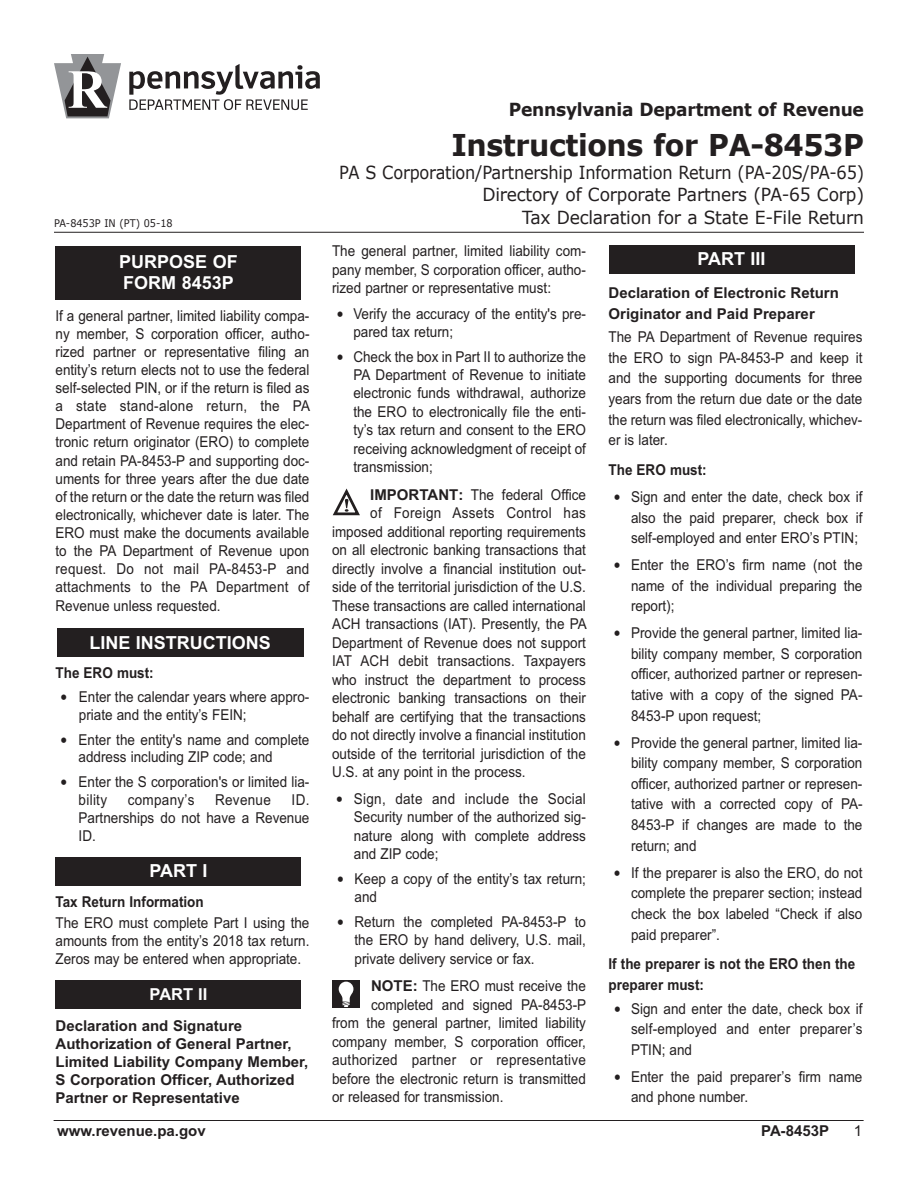
<style>
.page{position:relative;width:918px;height:1188px;background:#fff}
.page>*{position:absolute;margin:0;border:0;box-sizing:border-box;transform-origin:0 0}
.t1{font:700 30px "Verdana";letter-spacing:-.015em;color:#231f20;scale:.95 1}
.t2{font:18px/22.5px "Verdana";letter-spacing:-.015em;color:#231f20;text-align:right;scale:.9 1}
.t3{font:700 18px/21px "Arial";color:#fff}
.t4{font:18px "Verdana";letter-spacing:-.015em;color:#231f20;scale:.95 1}
.t5{font:700 18px "Verdana";letter-spacing:-.015em;color:#231f20;scale:.95 1}
.t6{font:700 16.5px "Arial";color:#fff}
.t7{font:15px/18.1px "Arial";color:#231f20;text-align:justify;scale:.9 1}
.t8{font:700 15px/18.1px "Arial";color:#231f20}
.t9{font:700 15px/20.7px "Arial";color:#231f20;scale:.9 1}
.t10{font:15px "Arial";letter-spacing:.02em;color:#231f20;scale:.9 1}
.t11{font:15px "Arial";color:#231f20}
.t12{font:10.5px "Verdana";color:#231f20;scale:.92 1}
.s1{font-family:"Verdana"}
.s2{font-weight:700}
</style>
<div class="page">
<hr style="left:54px;top:1120px;width:810px;height:1px;background:#231f20">
<div style="left:56px;top:246px;width:246px;height:54px;background:#231f20"></div>
<div style="left:57px;top:628px;width:246px;height:29px;background:#231f20"></div>
<div style="left:56px;top:857px;width:246px;height:29px;background:#231f20"></div>
<div style="left:56px;top:980px;width:246px;height:29px;background:#231f20"></div>
<div style="left:609px;top:246px;width:246px;height:28px;background:#231f20"></div>
<div style="left:333px;top:981px;width:27px;height:27px;background:#231f20"></div>
<svg style="left:339px;top:982px;width:14px;height:25px"></svg>
<svg style="left:332px;top:489px;width:28px;height:27px"></svg>
<hr style="left:54px;top:232px;width:810px;height:1px;background:#231f20">
<svg style="left:129px;top:64px;width:191px;height:46px"></svg>
<svg style="left:54px;top:54px;width:67px;height:64px"></svg>
<p class="t12" style="left:54px;top:216px;width:131px">PA-8453P IN (PT) 05-18</p>
<p class="t3" style="left:119px;top:253px;width:120px">PURPOSE OF<br>FORM 8453P</p>
<p class="t7" style="left:56px;top:308px;width:285px">If a general partner, limited liability compa&shy;ny member, S corporation officer, autho&shy;rized partner or representative filing an entity’s return elects not to use the federal self-selected PIN, or if the return is filed as a state stand-alone return, the PA Department of Revenue requires the elec&shy;tronic return originator (ERO) to complete and retain PA-8453-P and supporting doc&shy;uments for three years after the due date of the return or the date the return was filed electronically, whichever date is later. The ERO must make the documents available to the PA Department of Revenue upon request. Do not mail PA-8453-P and attachments to the PA Department of Revenue unless requested.</p>
<p class="t3" style="left:89px;top:634px;width:183px">LINE INSTRUCTIONS</p>
<p class="t9" style="left:56px;top:664px;width:111px">The ERO must:</p>
<p class="t7" style="left:79px;top:690px;width:258px;line-height:17.7px;text-indent:-19px"><span class="s1">•</span> Enter the calendar years where appro&shy;priate and the entity’s FEIN;</p>
<p class="t7" style="left:79px;top:732px;width:258px;line-height:17.7px;text-indent:-18px"><span class="s1">•</span> Enter the entity's name and complete address including ZIP code; and</p>
<p class="t7" style="left:79px;top:774px;width:258px;line-height:17.7px;text-indent:-18px"><span class="s1">•</span> Enter the S corporation's or limited lia&shy;bility</p>
<p class="t10" style="left:128px;top:794px;width:76px">company’s</p>
<p class="t10" style="left:215px;top:794px;width:64px">Revenue</p>
<p class="t7" style="left:79px;top:792px;width:258px;text-indent:213px">ID.<br>Partnerships do not have a Revenue ID.</p>
<p class="t3" style="left:149px;top:862px;width:60px">PART I</p>
<p class="t9" style="left:56px;top:893px;width:166px">Tax Return Information</p>
<p class="t7" style="left:56px;top:915px;width:284px">The ERO must complete Part I using the amounts from the entity’s 2018 tax return.<br>Zeros may be entered when appropriate.</p>
<p class="t6" style="left:150px;top:988px;width:59px">PART II</p>
<p class="t8" style="left:56px;top:1018px;width:254px">Declaration and Signature<br>Authorization of General Partner,<br>Limited Liability Company Member,<br>S Corporation Officer, Authorized<br>Partner or Representative</p>
<p class="t5" style="left:509px;top:98px;width:375px">Pennsylvania Department of Revenue</p>
<h1 class="t1" style="left:451px;top:126px;width:436px">Instructions for PA-8453P</h1>
<p class="t2" style="left:339px;top:160px;width:585px">PA S Corporation/Partnership Information Return (PA-20S/PA-65)<br>Directory of Corporate Partners (PA-65 Corp)</p>
<p class="t4" style="left:522px;top:206px;width:362px">Tax Declaration for a State E-File Return</p>
<p class="t7" style="left:332px;top:243px;width:284px">The general partner, limited liability com&shy;pany member, S corporation officer, autho&shy;rized partner or representative must:</p>
<p class="t7" style="left:353px;top:306px;width:260px;text-indent:-17px"><span class="s1">•</span> Verify the accuracy of the entity's pre&shy;pared tax return;</p>
<p class="t7" style="left:353px;top:349px;width:260px;text-indent:-17px"><span class="s1">•</span> Check the box in Part II to authorize the PA Department of Revenue to initiate electronic funds withdrawal, authorize the ERO to electronically file the enti&shy;ty’s tax return and consent to the ERO receiving acknowledgment of receipt of transmission;</p>
<p class="t7" style="left:370px;top:487px;width:241px"><span class="s2">IMPORTANT:</span> The federal Office</p>
<p class="t10" style="left:370px;top:508px;width:241px">of Foreign Assets Control has</p>
<p class="t7" style="left:332px;top:524px;width:284px">imposed additional reporting requirements</p>
<p class="t7" style="left:332px;top:542px;width:284px">on all electronic banking transactions that</p>
<p class="t7" style="left:332px;top:561px;width:284px">directly involve a financial institution out-</p>
<p class="t7" style="left:332px;top:579px;width:284px">side of the territorial jurisdiction of the U.S.</p>
<p class="t7" style="left:332px;top:598px;width:284px">These transactions are called international</p>
<p class="t7" style="left:332px;top:616px;width:285px">ACH transactions (IAT). Presently, the PA</p>
<p class="t7" style="left:332px;top:635px;width:284px">Department of Revenue does not support</p>
<p class="t7" style="left:332px;top:653px;width:284px">IAT ACH debit transactions. Taxpayers</p>
<p class="t7" style="left:332px;top:672px;width:284px">who instruct the department to process</p>
<p class="t7" style="left:332px;top:691px;width:284px">electronic banking transactions on their</p>
<p class="t7" style="left:332px;top:709px;width:284px">behalf are certifying that the transactions</p>
<p class="t7" style="left:332px;top:728px;width:284px">do not directly involve a financial institution</p>
<p class="t7" style="left:332px;top:746px;width:284px">outside of the territorial jurisdiction of the</p>
<p class="t7" style="left:332px;top:765px;width:217px">U.S. at any point in the process.</p>
<p class="t7" style="left:354px;top:791px;width:259px;text-indent:-18px"><span class="s1">•</span> Sign, date and include the Social Security number of the authorized sig&shy;nature along with complete address and ZIP code;</p>
<p class="t7" style="left:355px;top:871px;width:259px;text-indent:-18px"><span class="s1">•</span> Keep a copy of the entity’s tax return; and</p>
<p class="t7" style="left:355px;top:914px;width:259px;text-indent:-18px"><span class="s1">•</span> Return the completed PA-8453-P to the ERO by hand delivery, U.S. mail, private delivery service or fax.</p>
<p class="t7" style="left:371px;top:978px;width:240px"><span class="s2">NOTE:</span> The ERO must receive the</p>
<p class="t7" style="left:371px;top:997px;width:241px">completed and signed PA-8453-P</p>
<p class="t7" style="left:332px;top:1015px;width:284px">from the general partner, limited liability</p>
<p class="t7" style="left:332px;top:1034px;width:284px">company member, S corporation officer,</p>
<p class="t10" style="left:332px;top:1055px;width:284px">authorized partner or representative</p>
<p class="t7" style="left:332px;top:1071px;width:284px">before the electronic return is transmitted</p>
<p class="t7" style="left:332px;top:1089px;width:192px">or released for transmission.</p>
<p class="t3" style="left:697px;top:250px;width:70px">PART III</p>
<p class="t8" style="left:609px;top:284px;width:232px;line-height:20.7px">Declaration of Electronic Return<br>Originator and Paid Preparer</p>
<p class="t7" style="left:609px;top:328px;width:284px;line-height:20.7px">The PA Department of Revenue requires the ERO to sign PA-8453-P and keep it and the supporting documents for three years from the return due date or the date the return was filed electronically, whichev&shy;er is later.</p>
<p class="t9" style="left:609px;top:461px;width:111px">The ERO must:</p>
<p class="t7" style="left:631px;top:488px;width:259px;line-height:20.4px;text-indent:-18px"><span class="s1">•</span> Sign and enter the date, check box if also the paid preparer, check box if self-employed and enter ERO’s PTIN;</p>
<p class="t7" style="left:631px;top:556px;width:259px;line-height:20.4px;text-indent:-18px"><span class="s1">•</span> Enter the ERO’s firm name (not the name of the individual preparing the report);</p>
<p class="t7" style="left:631px;top:624px;width:259px;line-height:20.5px;text-indent:-18px"><span class="s1">•</span> Provide the general partner, limited lia&shy;bility company member, S corporation officer, authorized partner or represen&shy;tative with a copy of the signed PA-8453-P upon request;</p>
<p class="t7" style="left:631px;top:734px;width:259px;line-height:20.5px;text-indent:-18px"><span class="s1">•</span> Provide the general partner, limited lia&shy;bility company member, S corporation officer, authorized partner or represen&shy;tative with a corrected copy of PA-8453-P if changes are made to the return; and</p>
<p class="t7" style="left:631px;top:864px;width:259px;line-height:20.5px;text-indent:-18px"><span class="s1">•</span> If the preparer is also the ERO, do not complete the preparer section; instead check the box labeled “Check if also paid preparer”.</p>
<p class="t9" style="left:609px;top:955px;width:276px">If the preparer is not the ERO then the preparer must:</p>
<p class="t7" style="left:631px;top:1000px;width:259px;line-height:20.4px;text-indent:-17px"><span class="s1">•</span> Sign and enter the date, check box if self-employed and enter preparer’s PTIN; and</p>
<p class="t7" style="left:631px;top:1068px;width:259px;line-height:20.2px;text-indent:-17px"><span class="s1">•</span> Enter the paid preparer’s firm name and phone number.</p>
<p class="t8" style="left:57px;top:1123px;width:150px">www.revenue.pa.gov</p>
<p class="t8" style="left:761px;top:1123px;width:70px">PA-8453P</p>
<p class="t11" style="left:854px;top:1125px;width:10px">1</p>
</div>
